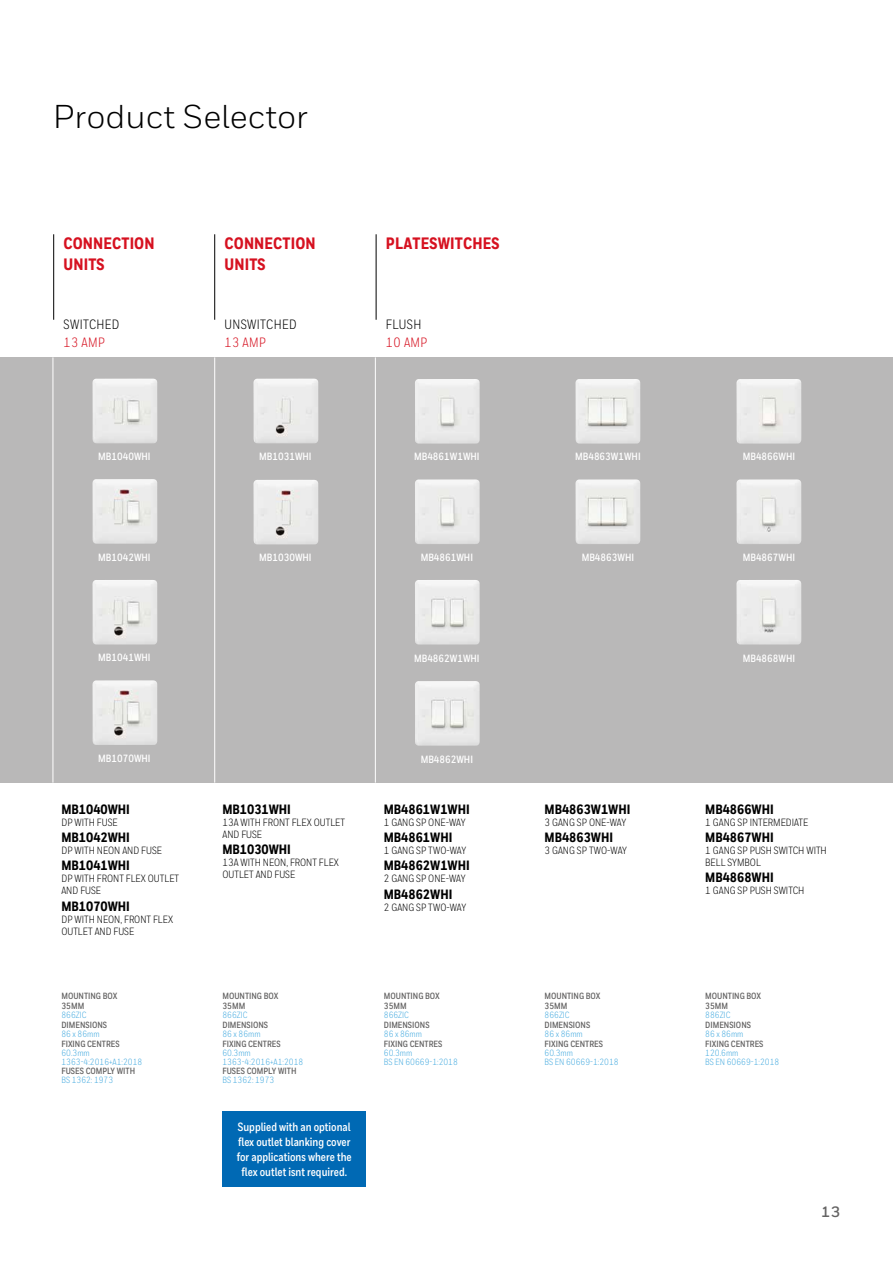
<style>
.page{position:relative;width:893px;height:1263px;background:#fff}
.page>*{position:absolute;margin:0;border:0;box-sizing:border-box;transform-origin:0 0}
.t1{font:33px "Honeywell Sans";color:#000}
.t2{font:800 16.5px/21px "Honeywell Cond";letter-spacing:.01em;color:#d61120}
.t3{font:700 15px "Honeywell Sans";color:#646363}
.t4{font:800 13.5px "Honeywell Cond";color:#000}
.t5{font:13.5px "Honeywell Cond";letter-spacing:.025em;color:#000}
.t6{font:13.5px "Honeywell Cond";letter-spacing:.025em;color:#d61120}
.t7{font:700 12px/15px "Honeywell Cond";color:#fff;text-align:center}
.t8{font:10.5px/12px "Honeywell Cond";color:#000}
.t9{font:700 10.5px "Honeywell Cond";color:#fff}
.t10{font:700 9px/9.8px "Honeywell Cond";color:#646363}
.t11{font:9px/9px "Honeywell Cond";color:#45aae0}
</style>
<div class="page">
<div style="left:0;top:357px;width:893px;height:425px;background:#b9b8b8"></div>
<hr style="left:53px;top:234px;width:1px;height:86px;background:#000">
<img style="left:92px;top:479px;width:65px;height:65px">
<img style="left:92px;top:379px;width:65px;height:64px">
<img style="left:92px;top:580px;width:65px;height:65px">
<img style="left:92px;top:680px;width:65px;height:65px">
<hr style="left:53px;top:357px;width:1px;height:426px;background:#fff">
<hr style="left:214px;top:234px;width:1px;height:86px;background:#000">
<img style="left:254px;top:480px;width:64px;height:64px">
<img style="left:254px;top:379px;width:64px;height:64px">
<hr style="left:214px;top:357px;width:1px;height:426px;background:#fff">
<hr style="left:376px;top:234px;width:1px;height:86px;background:#000">
<img style="left:415px;top:379px;width:65px;height:65px">
<img style="left:575px;top:379px;width:65px;height:65px">
<img style="left:736px;top:379px;width:65px;height:65px">
<img style="left:415px;top:479px;width:65px;height:65px">
<img style="left:575px;top:479px;width:65px;height:65px">
<img style="left:736px;top:479px;width:65px;height:65px">
<img style="left:415px;top:580px;width:65px;height:65px">
<img style="left:736px;top:580px;width:65px;height:65px">
<img style="left:415px;top:681px;width:65px;height:65px">
<hr style="left:375px;top:357px;width:1px;height:426px;background:#fff">
<div style="left:222px;top:1111px;width:144px;height:76px;background:#0069b4"></div>
<h1 class="t1" style="left:53px;top:97px;width:257px">Product Selector</h1>
<h2 class="t2" style="left:64px;top:233px;width:93px">CONNECTION<br>UNITS</h2>
<h2 class="t2" style="left:225px;top:233px;width:93px">CONNECTION<br>UNITS</h2>
<h2 class="t2" style="left:386px;top:233px;width:115px">PLATESWITCHES</h2>
<p class="t5" style="left:64px;top:317px;width:57px">SWITCHED</p>
<p class="t6" style="left:64px;top:335px;width:43px">13 AMP</p>
<p class="t5" style="left:225px;top:317px;width:74px">UNSWITCHED</p>
<p class="t6" style="left:225px;top:335px;width:43px">13 AMP</p>
<p class="t5" style="left:386px;top:317px;width:37px">FLUSH</p>
<p class="t6" style="left:386px;top:335px;width:43px">10 AMP</p>
<p class="t9" style="left:98px;top:450px;width:54px">MB1040WHI</p>
<p class="t9" style="left:259px;top:450px;width:54px">MB1031WHI</p>
<p class="t9" style="left:414px;top:450px;width:67px">MB4861W1WHI</p>
<p class="t9" style="left:575px;top:450px;width:67px">MB4863W1WHI</p>
<p class="t9" style="left:743px;top:450px;width:54px">MB4866WHI</p>
<p class="t9" style="left:98px;top:551px;width:54px">MB1042WHI</p>
<p class="t9" style="left:259px;top:551px;width:54px">MB1030WHI</p>
<p class="t9" style="left:421px;top:551px;width:54px">MB4861WHI</p>
<p class="t9" style="left:582px;top:551px;width:54px">MB4863WHI</p>
<p class="t9" style="left:743px;top:551px;width:54px">MB4867WHI</p>
<p class="t9" style="left:98px;top:651px;width:54px">MB1041WHI</p>
<p class="t9" style="left:414px;top:652px;width:67px">MB4862W1WHI</p>
<p class="t9" style="left:743px;top:652px;width:54px">MB4868WHI</p>
<p class="t9" style="left:98px;top:752px;width:54px">MB1070WHI</p>
<p class="t9" style="left:421px;top:753px;width:54px">MB4862WHI</p>
<p class="t4" style="left:61px;top:801px;width:70px">MB1040WHI</p>
<p class="t8" style="left:61px;top:816px;width:58px">DP WITH FUSE</p>
<p class="t4" style="left:61px;top:829px;width:70px">MB1042WHI</p>
<p class="t8" style="left:61px;top:844px;width:102px">DP WITH NEON AND FUSE</p>
<p class="t4" style="left:61px;top:857px;width:70px">MB1041WHI</p>
<p class="t8" style="left:61px;top:873px;width:119px">DP WITH FRONT FLEX OUTLET<br>AND FUSE</p>
<p class="t4" style="left:61px;top:898px;width:70px">MB1070WHI</p>
<p class="t8" style="left:61px;top:913px;width:113px">DP WITH NEON, FRONT FLEX<br>OUTLET AND FUSE</p>
<p class="t4" style="left:222px;top:801px;width:70px">MB1031WHI</p>
<p class="t8" style="left:222px;top:816px;width:124px">13A WITH FRONT FLEX OUTLET<br>AND FUSE</p>
<p class="t4" style="left:222px;top:841px;width:70px">MB1030WHI</p>
<p class="t8" style="left:222px;top:856px;width:118px">13A WITH NEON, FRONT FLEX<br>OUTLET AND FUSE</p>
<p class="t4" style="left:384px;top:801px;width:87px">MB4861W1WHI</p>
<p class="t8" style="left:384px;top:816px;width:83px">1 GANG SP ONE-WAY</p>
<p class="t4" style="left:384px;top:829px;width:70px">MB4861WHI</p>
<p class="t8" style="left:384px;top:844px;width:84px">1 GANG SP TWO-WAY</p>
<p class="t4" style="left:384px;top:857px;width:87px">MB4862W1WHI</p>
<p class="t8" style="left:384px;top:873px;width:83px">2 GANG SP ONE-WAY</p>
<p class="t4" style="left:384px;top:886px;width:70px">MB4862WHI</p>
<p class="t8" style="left:384px;top:901px;width:84px">2 GANG SP TWO-WAY</p>
<p class="t4" style="left:545px;top:801px;width:87px">MB4863W1WHI</p>
<p class="t8" style="left:545px;top:816px;width:83px">3 GANG SP ONE-WAY</p>
<p class="t4" style="left:545px;top:829px;width:70px">MB4863WHI</p>
<p class="t8" style="left:545px;top:844px;width:84px">3 GANG SP TWO-WAY</p>
<p class="t4" style="left:705px;top:801px;width:70px">MB4866WHI</p>
<p class="t8" style="left:705px;top:816px;width:105px">1 GANG SP INTERMEDIATE</p>
<p class="t4" style="left:705px;top:829px;width:70px">MB4867WHI</p>
<p class="t8" style="left:705px;top:844px;width:123px">1 GANG SP PUSH SWITCH WITH<br>BELL SYMBOL</p>
<p class="t4" style="left:705px;top:869px;width:70px">MB4868WHI</p>
<p class="t8" style="left:705px;top:885px;width:101px">1 GANG SP PUSH SWITCH</p>
<p class="t10" style="left:61px;top:992px;width:57px">MOUNTING BOX<br>35MM</p>
<p class="t11" style="left:61px;top:1010px;width:27px">866ZIC</p>
<p class="t10" style="left:61px;top:1020px;width:47px">DIMENSIONS</p>
<p class="t11" style="left:61px;top:1029px;width:40px">86 x 86mm</p>
<p class="t10" style="left:61px;top:1039px;width:60px">FIXING CENTRES</p>
<p class="t11" style="left:61px;top:1048px;width:82px">60.3mm<br>1363-4:2016+A1:2018</p>
<p class="t10" style="left:61px;top:1066px;width:75px">FUSES COMPLY WITH</p>
<p class="t11" style="left:61px;top:1076px;width:53px">BS 1362: 1973</p>
<p class="t10" style="left:222px;top:991px;width:57px">MOUNTING BOX<br>35MM</p>
<p class="t11" style="left:222px;top:1010px;width:27px">866ZIC</p>
<p class="t10" style="left:222px;top:1020px;width:47px">DIMENSIONS</p>
<p class="t11" style="left:222px;top:1029px;width:40px">86 x 86mm</p>
<p class="t10" style="left:222px;top:1039px;width:60px">FIXING CENTRES</p>
<p class="t11" style="left:222px;top:1048px;width:82px">60.3mm<br>1363-4:2016+A1:2018</p>
<p class="t10" style="left:222px;top:1066px;width:76px">FUSES COMPLY WITH</p>
<p class="t11" style="left:222px;top:1076px;width:53px">BS 1362: 1973</p>
<p class="t10" style="left:384px;top:992px;width:57px">MOUNTING BOX<br>35MM</p>
<p class="t11" style="left:384px;top:1011px;width:27px">866ZIC</p>
<p class="t10" style="left:384px;top:1020px;width:47px">DIMENSIONS</p>
<p class="t11" style="left:384px;top:1029px;width:40px">86 x 86mm</p>
<p class="t10" style="left:384px;top:1039px;width:60px">FIXING CENTRES</p>
<p class="t11" style="left:384px;top:1048px;width:76px">60.3mm<br>BS EN 60669-1:2018</p>
<p class="t10" style="left:545px;top:992px;width:57px">MOUNTING BOX<br>35MM</p>
<p class="t11" style="left:545px;top:1011px;width:27px">866ZIC</p>
<p class="t10" style="left:545px;top:1020px;width:47px">DIMENSIONS</p>
<p class="t11" style="left:545px;top:1029px;width:40px">86 x 86mm</p>
<p class="t10" style="left:545px;top:1039px;width:60px">FIXING CENTRES</p>
<p class="t11" style="left:545px;top:1048px;width:76px">60.3mm<br>BS EN 60669-1:2018</p>
<p class="t10" style="left:705px;top:992px;width:57px">MOUNTING BOX<br>35MM</p>
<p class="t11" style="left:705px;top:1011px;width:27px">886ZIC</p>
<p class="t10" style="left:705px;top:1020px;width:47px">DIMENSIONS</p>
<p class="t11" style="left:705px;top:1029px;width:40px">86 x 86mm</p>
<p class="t10" style="left:705px;top:1039px;width:60px">FIXING CENTRES</p>
<p class="t11" style="left:705px;top:1048px;width:76px;line-height:9.8px">120.6mm<br>BS EN 60669-1:2018</p>
<p class="t7" style="left:237px;top:1120px;width:116px">Supplied with an optional flex outlet blanking cover for applications where the flex outlet isnt required.</p>
<h3 class="t3" style="left:821px;top:1203px;width:20px">13</h3>
</div>
